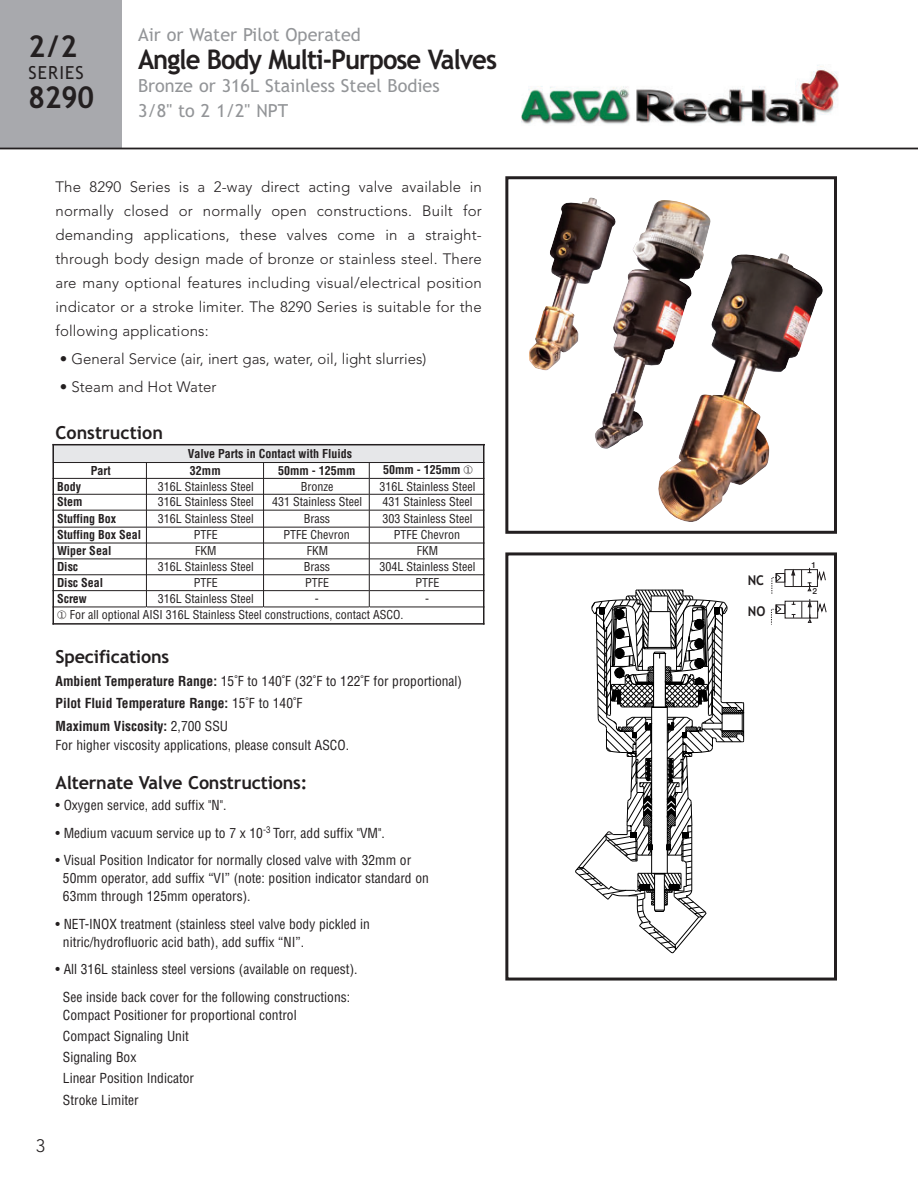
<style>
.page{position:relative;width:918px;height:1188px;background:#fff}
.page>*{position:absolute;margin:0;border:0;box-sizing:border-box;transform-origin:0 0}
.t1{font:700 30px "Trebuchet MS";color:#231f20;scale:.95 1}
.t2{font:700 27px "Trebuchet MS";letter-spacing:-.04em;color:#231f20;scale:.95 1}
.t3{font:18px/25.5px "Trebuchet MS";color:#939598}
.t4{font:700 18px "Trebuchet MS";letter-spacing:-.01em;color:#231f20}
.t5{font:18px "Trebuchet MS";letter-spacing:.07em;color:#231f20;scale:.95 1}
.t6{font:300 18px "Avenir";color:#231f20}
.t7{font:300 15px/24px "Avenir";color:#231f20;text-align:justify}
.t8{font:condensed 13.5px/21.3px "Helvetica";color:#231f20}
.t9{font:700 condensed 13.5px/22.8px "Helvetica";color:#231f20}
.t10{font:700 13.5px "Trebuchet MS";color:#231f20;scale:.95 1}
.t11{font:condensed 12px "Helvetica";color:#231f20}
.t12{font:700 condensed 12px "Helvetica";color:#231f20}
.t13{font:500 8.4px "Helvetica Neue";color:#231f20}
.s1{font-family:"Monotype Sorts";font-weight:400;font-stretch:normal}
.s2{font-family:"Monotype Sorts";font-stretch:normal}
.s3{font-weight:400}
</style>
<div class="page">
<div style="left:505px;top:176px;width:332px;height:358px;border:3px solid #231f20"></div>
<img style="left:658px;top:253px;width:165px;height:269px">
<svg style="left:771px;top:567px;width:56px;height:58px"></svg>
<svg style="left:575px;top:590px;width:169px;height:363px"></svg>
<div style="left:505px;top:552px;width:332px;height:429px;border:3px solid #231f20"></div>
<img style="left:595px;top:200px;width:116px;height:249px">
<img style="left:529px;top:197px;width:87px;height:174px">
<img style="left:522px;top:65px;width:317px;height:59px">
<div style="left:0;top:0;width:121px;height:148px;background:#a8a9ad"></div>
<hr style="left:0;top:148px;width:918px;height:1px;background:#231f20">
<div style="left:52px;top:444px;width:432px;height:19px;background:#e6e7e9"></div>
<hr style="left:52px;top:444px;width:2px;height:181px;background:#231f20">
<hr style="left:146px;top:463px;width:1px;height:144px;background:#231f20">
<hr style="left:263px;top:463px;width:1px;height:144px;background:#231f20">
<hr style="left:369px;top:463px;width:1px;height:144px;background:#231f20">
<hr style="left:483px;top:444px;width:1px;height:181px;background:#231f20">
<hr style="left:52px;top:444px;width:432px;height:1px;background:#231f20">
<hr style="left:53px;top:462px;width:431px;height:1px;background:#231f20">
<hr style="left:52px;top:478px;width:94px;height:1px;background:#231f20">
<hr style="left:147px;top:478px;width:116px;height:1px;background:#231f20">
<hr style="left:264px;top:478px;width:105px;height:1px;background:#231f20">
<hr style="left:370px;top:478px;width:114px;height:1px;background:#231f20">
<hr style="left:52px;top:494px;width:94px;height:1px;background:#231f20">
<hr style="left:147px;top:494px;width:116px;height:1px;background:#231f20">
<hr style="left:264px;top:494px;width:105px;height:1px;background:#231f20">
<hr style="left:370px;top:494px;width:114px;height:1px;background:#231f20">
<hr style="left:52px;top:510px;width:94px;height:1px;background:#231f20">
<hr style="left:147px;top:510px;width:116px;height:1px;background:#231f20">
<hr style="left:264px;top:510px;width:105px;height:1px;background:#231f20">
<hr style="left:370px;top:510px;width:114px;height:1px;background:#231f20">
<hr style="left:52px;top:527px;width:94px;height:1px;background:#231f20">
<hr style="left:147px;top:527px;width:116px;height:1px;background:#231f20">
<hr style="left:264px;top:527px;width:105px;height:1px;background:#231f20">
<hr style="left:370px;top:527px;width:114px;height:1px;background:#231f20">
<hr style="left:52px;top:543px;width:94px;height:1px;background:#231f20">
<hr style="left:147px;top:543px;width:116px;height:1px;background:#231f20">
<hr style="left:264px;top:543px;width:105px;height:1px;background:#231f20">
<hr style="left:370px;top:543px;width:114px;height:1px;background:#231f20">
<hr style="left:52px;top:559px;width:94px;height:1px;background:#231f20">
<hr style="left:147px;top:559px;width:116px;height:1px;background:#231f20">
<hr style="left:264px;top:559px;width:105px;height:1px;background:#231f20">
<hr style="left:370px;top:559px;width:114px;height:1px;background:#231f20">
<hr style="left:52px;top:574px;width:94px;height:1px;background:#231f20">
<hr style="left:147px;top:574px;width:116px;height:1px;background:#231f20">
<hr style="left:264px;top:574px;width:105px;height:1px;background:#231f20">
<hr style="left:370px;top:574px;width:114px;height:1px;background:#231f20">
<hr style="left:52px;top:590px;width:94px;height:1px;background:#231f20">
<hr style="left:147px;top:590px;width:116px;height:1px;background:#231f20">
<hr style="left:264px;top:590px;width:105px;height:1px;background:#231f20">
<hr style="left:370px;top:590px;width:114px;height:1px;background:#231f20">
<hr style="left:52px;top:607px;width:94px;height:1px;background:#231f20">
<hr style="left:147px;top:607px;width:116px;height:1px;background:#231f20">
<hr style="left:264px;top:607px;width:105px;height:1px;background:#231f20">
<hr style="left:370px;top:607px;width:114px;height:1px;background:#231f20">
<hr style="left:52px;top:623px;width:432px;height:2px;background:#231f20">
<h1 class="t1" style="left:28px;top:34px;width:53px">2/2</h1>
<h3 class="t5" style="left:28px;top:66px;width:60px">SERIES</h3>
<h1 class="t1" style="left:28px;top:85px;width:71px">8290</h1>
<h3 class="t3" style="left:138px;top:23px;width:224px">Air or Water Pilot Operated</h3>
<h2 class="t2" style="left:138px;top:49px;width:379px">Angle Body Multi-Purpose Valves</h2>
<h3 class="t3" style="left:138px;top:74px;width:303px">Bronze or 316L Stainless Steel Bodies<br>3/8" to 2 1/2" NPT</h3>
<p class="t7" style="left:55px;top:176px;width:428px">The 8290 Series is a 2-way direct acting valve available in normally closed or normally open constructions. Built for demanding applications, these valves come in a straight&shy;through body design made of bronze or stainless steel. There are many optional features including visual/electrical position indicator or a stroke limiter. The 8290 Series is suitable for the following applications:</p>
<p class="t7" style="left:60px;top:348px;width:368px">• General Service (air, inert gas, water, oil, light slurries)</p>
<p class="t7" style="left:60px;top:376px;width:158px">• Steam and Hot Water</p>
<h3 class="t4" style="left:56px;top:425px;width:109px">Construction</h3>
<p class="t12" style="left:188px;top:449px;width:166px">Valve Parts in Contact with Fluids</p>
<p class="t12" style="left:91px;top:466px;width:22px">Part</p>
<p class="t12" style="left:190px;top:466px;width:32px">32mm</p>
<p class="t12" style="left:278px;top:466px;width:79px">50mm - 125mm</p>
<p class="t12" style="left:383px;top:465px;width:91px">50mm - 125mm <span class="s1">①</span></p>
<p class="t12" style="left:57px;top:482px;width:25px">Body</p>
<p class="t11" style="left:158px;top:482px;width:97px">316L Stainless Steel</p>
<p class="t11" style="left:301px;top:482px;width:34px">Bronze</p>
<p class="t11" style="left:379px;top:482px;width:97px">316L Stainless Steel</p>
<p class="t12" style="left:57px;top:497px;width:27px">Stem</p>
<p class="t11" style="left:158px;top:497px;width:97px">316L Stainless Steel</p>
<p class="t11" style="left:272px;top:497px;width:91px">431 Stainless Steel</p>
<p class="t11" style="left:382px;top:497px;width:91px">431 Stainless Steel</p>
<p class="t12" style="left:57px;top:514px;width:61px">Stuffing Box</p>
<p class="t11" style="left:158px;top:514px;width:97px">316L Stainless Steel</p>
<p class="t11" style="left:304px;top:514px;width:28px">Brass</p>
<p class="t11" style="left:382px;top:514px;width:91px">303 Stainless Steel</p>
<p class="t12" style="left:57px;top:530px;width:86px">Stuffing Box Seal</p>
<p class="t11" style="left:194px;top:530px;width:25px">PTFE</p>
<p class="t11" style="left:283px;top:530px;width:68px">PTFE Chevron</p>
<p class="t11" style="left:394px;top:530px;width:68px">PTFE Chevron</p>
<p class="t12" style="left:57px;top:546px;width:56px">Wiper Seal</p>
<p class="t11" style="left:195px;top:546px;width:23px">FKM</p>
<p class="t11" style="left:307px;top:546px;width:23px">FKM</p>
<p class="t11" style="left:417px;top:546px;width:23px">FKM</p>
<p class="t12" style="left:57px;top:562px;width:23px">Disc</p>
<p class="t11" style="left:158px;top:562px;width:97px">316L Stainless Steel</p>
<p class="t11" style="left:304px;top:562px;width:28px">Brass</p>
<p class="t11" style="left:379px;top:562px;width:97px">304L Stainless Steel</p>
<p class="t12" style="left:57px;top:578px;width:48px">Disc Seal</p>
<p class="t11" style="left:194px;top:578px;width:25px">PTFE</p>
<p class="t11" style="left:305px;top:578px;width:25px">PTFE</p>
<p class="t11" style="left:415px;top:578px;width:25px">PTFE</p>
<p class="t12" style="left:57px;top:594px;width:31px">Screw</p>
<p class="t11" style="left:158px;top:594px;width:97px">316L Stainless Steel</p>
<p class="t11" style="left:315px;top:594px;width:5px">-</p>
<p class="t11" style="left:425px;top:594px;width:5px">-</p>
<p class="t11" style="left:57px;top:610px;width:348px"><span class="s2">①</span> For all optional AISI 316L Stainless Steel constructions, contact ASCO.</p>
<h3 class="t4" style="left:56px;top:649px;width:115px">Specifications</h3>
<p class="t9" style="left:56px;top:670px;width:408px">Ambient Temperature Range: <span class="s3">15˚F to 140˚F (32˚F to 122˚F for proportional)<br></span>Pilot Fluid Temperature Range: <span class="s3">15˚F to 140˚F<br></span>Maximum Viscosity: <span class="s3">2,700 SSU</span></p>
<p class="t8" style="left:56px;top:736px;width:295px">For higher viscosity applications, please consult ASCO.</p>
<h3 class="t4" style="left:56px;top:775px;width:253px">Alternate Valve Constructions:</h3>
<p class="t8" style="left:56px;top:796px;width:172px">• Oxygen service, add suffix "N".</p>
<p class="t8" style="left:56px;top:823px;width:331px">• Medium vacuum service up to 7 x 10<sup>-3</sup> Torr, add suffix "VM".</p>
<p class="t8" style="left:63px;top:852px;width:368px;line-height:18px;text-indent:-7px">• Visual Position Indicator for normally closed valve with 32mm or<br>50mm operator, add suffix “VI” (note: position indicator standard on<br>63mm through 125mm operators).</p>
<p class="t8" style="left:63px;top:916px;width:309px;line-height:18px;text-indent:-7px">• NET-INOX treatment (stainless steel valve body pickled in nitric/hydrofluoric acid bath), add suffix “NI”.</p>
<p class="t8" style="left:56px;top:957px;width:304px;line-height:27.5px;text-align:center">• All 316L stainless steel versions (available on request).<br>See inside back cover for the following constructions:</p>
<p class="t8" style="left:63px;top:1005px;width:235px">Compact Positioner for proportional control<br>Compact Signaling Unit<br>Signaling Box<br>Linear Position Indicator<br>Stroke Limiter</p>
<h3 class="t6" style="left:36px;top:1139px;width:11px">3</h3>
<p class="t10" style="left:748px;top:575px;width:19px">NC</p>
<p class="t10" style="left:748px;top:606px;width:20px">NO</p>
<p class="t13" style="left:811px;top:562px;width:6px">1</p>
<p class="t13" style="left:813px;top:588px;width:6px">2</p>
</div>
